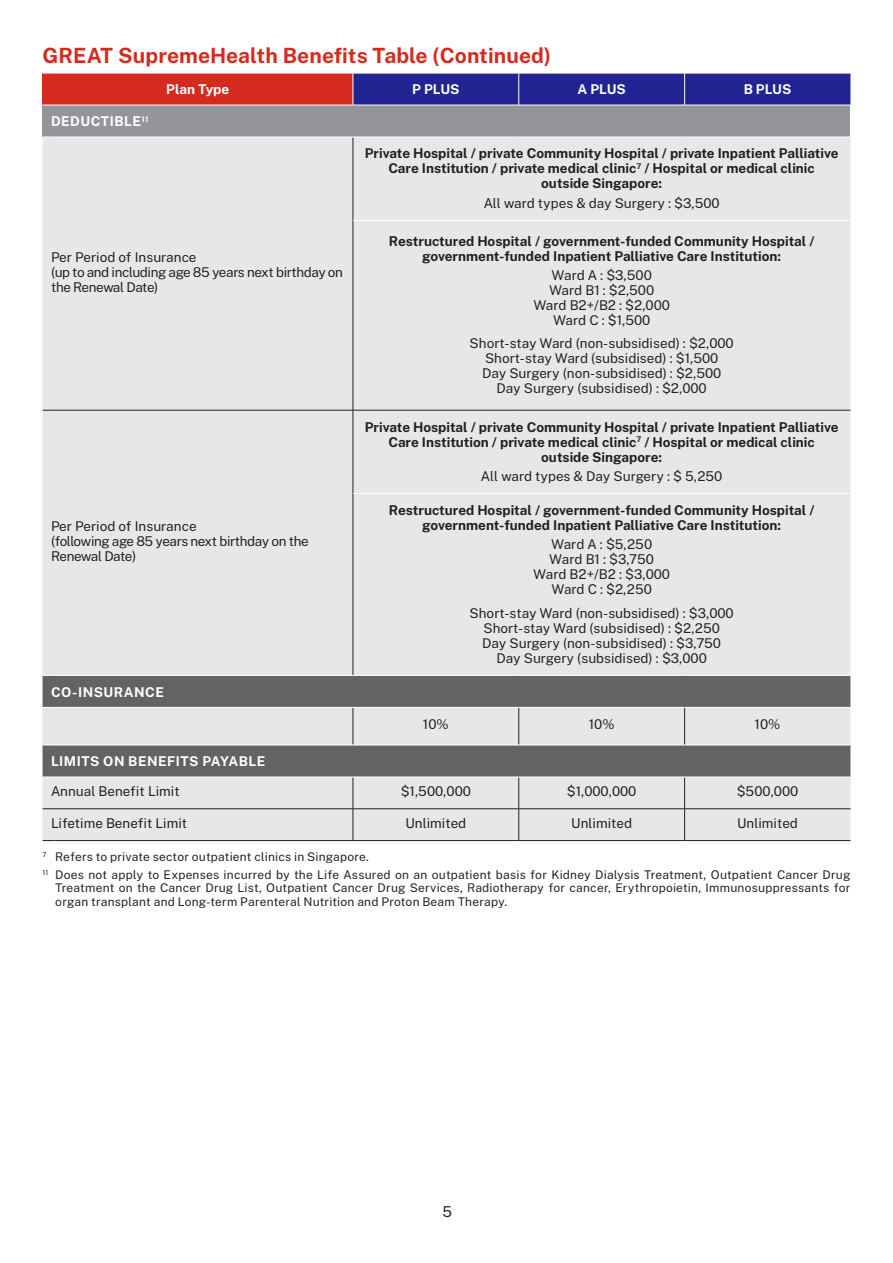
<style>
.page{position:relative;width:893px;height:1263px;background:#fff}
.page>*{position:absolute;margin:0;border:0;box-sizing:border-box;transform-origin:0 0}
.t1{font:700 21px "Public Sans";letter-spacing:.005em;color:#d42b1e}
.t2{font:15px "Public Sans";color:#231f20}
.t3{font:13.5px/15px "Public Sans";letter-spacing:-.005em;color:#231f20;text-align:center}
.t4{font:700 13.5px/15px "Public Sans";color:#231f20;text-align:center}
.t5{font:13.5px/15px "Public Sans";letter-spacing:-.03em;color:#231f20}
.t6{font:700 13.5px "Public Sans";letter-spacing:.035em;color:#fff}
.t7{font:700 13.5px "Public Sans";color:#fff}
.t8{font:12px/17.7px "Public Sans";letter-spacing:.01em;color:#231f20}
</style>
<div class="page">
<div style="left:43px;top:73px;width:310px;height:32px;background:#d42b1e"></div>
<div style="left:354px;top:74px;width:496px;height:31px;background:#212492"></div>
<div style="left:43px;top:105px;width:807px;height:32px;background:#939598"></div>
<div style="left:43px;top:138px;width:807px;height:702px;background:#e6e7e9"></div>
<svg style="left:43px;top:676px;width:807px;height:101px;background:#949597"></svg>
<svg style="left:43px;top:73px;width:13px;height:1px"></svg>
<hr style="left:56px;top:73px;width:297px;height:1px;background:#fff">
<hr style="left:518px;top:73px;width:1px;height:32px;background:#fff">
<hr style="left:684px;top:73px;width:1px;height:32px;background:#fff">
<hr style="left:518px;top:708px;width:1px;height:37px;background:#231f20">
<hr style="left:684px;top:708px;width:1px;height:37px;background:#231f20">
<hr style="left:518px;top:777px;width:1px;height:31px;background:#231f20">
<hr style="left:684px;top:777px;width:1px;height:31px;background:#231f20">
<hr style="left:518px;top:809px;width:1px;height:31px;background:#231f20">
<hr style="left:684px;top:809px;width:1px;height:31px;background:#231f20">
<hr style="left:353px;top:137px;width:1px;height:83px;background:#231f20">
<hr style="left:353px;top:220px;width:1px;height:190px;background:#231f20">
<hr style="left:353px;top:410px;width:1px;height:83px;background:#231f20">
<hr style="left:353px;top:493px;width:1px;height:182px;background:#231f20">
<hr style="left:353px;top:708px;width:1px;height:37px;background:#231f20">
<hr style="left:353px;top:777px;width:1px;height:31px;background:#231f20">
<hr style="left:353px;top:809px;width:1px;height:31px;background:#231f20">
<hr style="left:353px;top:493px;width:166px;height:1px;background:#fff">
<hr style="left:519px;top:493px;width:166px;height:1px;background:#fff">
<hr style="left:685px;top:493px;width:165px;height:1px;background:#fff">
<svg style="left:43px;top:675px;width:13px;height:1px"></svg>
<hr style="left:56px;top:675px;width:297px;height:1px;background:#fff">
<hr style="left:353px;top:675px;width:166px;height:1px;background:#fff">
<hr style="left:519px;top:675px;width:166px;height:1px;background:#fff">
<hr style="left:685px;top:675px;width:165px;height:1px;background:#fff">
<svg style="left:43px;top:707px;width:13px;height:1px"></svg>
<hr style="left:56px;top:707px;width:297px;height:1px;background:#fff">
<hr style="left:353px;top:707px;width:166px;height:1px;background:#fff">
<hr style="left:519px;top:707px;width:166px;height:1px;background:#fff">
<hr style="left:685px;top:707px;width:165px;height:1px;background:#fff">
<svg style="left:43px;top:745px;width:13px;height:1px"></svg>
<hr style="left:56px;top:745px;width:297px;height:1px;background:#fff">
<hr style="left:353px;top:745px;width:166px;height:1px;background:#fff">
<hr style="left:519px;top:745px;width:166px;height:1px;background:#fff">
<hr style="left:685px;top:745px;width:165px;height:1px;background:#fff">
<svg style="left:43px;top:777px;width:13px;height:1px"></svg>
<hr style="left:56px;top:777px;width:297px;height:1px;background:#fff">
<hr style="left:353px;top:777px;width:166px;height:1px;background:#fff">
<hr style="left:519px;top:777px;width:166px;height:1px;background:#fff">
<hr style="left:685px;top:777px;width:165px;height:1px;background:#fff">
<svg style="left:43px;top:105px;width:13px;height:1px"></svg>
<hr style="left:56px;top:105px;width:297px;height:1px;background:#fff">
<hr style="left:353px;top:105px;width:166px;height:1px;background:#fff">
<hr style="left:519px;top:105px;width:166px;height:1px;background:#fff">
<hr style="left:685px;top:105px;width:165px;height:1px;background:#fff">
<svg style="left:43px;top:137px;width:13px;height:1px"></svg>
<hr style="left:353px;top:137px;width:166px;height:1px;background:#fff">
<hr style="left:353px;top:410px;width:166px;height:1px;background:#231f20">
<hr style="left:519px;top:410px;width:166px;height:1px;background:#231f20">
<hr style="left:685px;top:410px;width:165px;height:1px;background:#231f20">
<svg style="left:43px;top:410px;width:13px;height:1px"></svg>
<hr style="left:56px;top:410px;width:297px;height:1px;background:#231f20">
<svg style="left:43px;top:840px;width:13px;height:1px"></svg>
<hr style="left:56px;top:840px;width:297px;height:1px;background:#231f20">
<hr style="left:353px;top:840px;width:166px;height:1px;background:#231f20">
<hr style="left:519px;top:840px;width:166px;height:1px;background:#231f20">
<hr style="left:685px;top:840px;width:165px;height:1px;background:#231f20">
<svg style="left:43px;top:808px;width:13px;height:1px"></svg>
<hr style="left:56px;top:808px;width:297px;height:1px;background:#231f20">
<hr style="left:353px;top:808px;width:166px;height:1px;background:#231f20">
<hr style="left:519px;top:808px;width:166px;height:1px;background:#231f20">
<hr style="left:685px;top:808px;width:165px;height:1px;background:#231f20">
<hr style="left:353px;top:220px;width:166px;height:1px;background:#fff">
<hr style="left:519px;top:220px;width:166px;height:1px;background:#fff">
<hr style="left:685px;top:220px;width:165px;height:1px;background:#fff">
<h1 class="t1" style="left:43px;top:41px;width:510px">GREAT SupremeHealth Benefits Table (Continued)</h1>
<p class="t7" style="left:166px;top:81px;width:65px">Plan Type</p>
<p class="t6" style="left:412px;top:81px;width:49px">P PLUS</p>
<p class="t6" style="left:578px;top:81px;width:50px">A PLUS</p>
<p class="t6" style="left:744px;top:81px;width:49px">B PLUS</p>
<p class="t6" style="left:51px;top:113px;width:99px">DEDUCTIBLE<sup>11</sup></p>
<p class="t5" style="left:51px;top:249px;width:294px">Per Period of Insurance<br>(up to and including age 85 years next birthday on the Renewal Date)</p>
<p class="t5" style="left:51px;top:518px;width:259px">Per Period of Insurance<br>(following age 85 years next birthday on the<br>Renewal Date)</p>
<p class="t6" style="left:51px;top:683px;width:114px">CO-INSURANCE</p>
<p class="t4" style="left:365px;top:146px;width:475px">Private Hospital / private Community Hospital / private Inpatient Palliative<br>Care Institution / private medical clinic<sup>7</sup> / Hospital or medical clinic outside Singapore:</p>
<p class="t3" style="left:484px;top:195px;width:238px">All ward types &amp; day Surgery : $3,500</p>
<p class="t4" style="left:389px;top:233px;width:427px">Restructured Hospital / government-funded Community Hospital / government-funded Inpatient Palliative Care Institution:</p>
<p class="t3" style="left:533px;top:267px;width:138px">Ward A : $3,500<br>Ward B1 : $2,500<br>Ward B2+/B2 : $2,000<br>Ward C : $1,500</p>
<p class="t3" style="left:470px;top:335px;width:266px">Short-stay Ward (non-subsidised) : $2,000<br>Short-stay Ward (subsidised) : $1,500<br>Day Surgery (non-subsidised) : $2,500<br>Day Surgery (subsidised) : $2,000</p>
<p class="t4" style="left:365px;top:419px;width:475px">Private Hospital / private Community Hospital / private Inpatient Palliative<br>Care Institution / private medical clinic<sup>7</sup> / Hospital or medical clinic outside Singapore:</p>
<p class="t3" style="left:481px;top:468px;width:243px">All ward types &amp; Day Surgery : $ 5,250</p>
<p class="t4" style="left:389px;top:502px;width:427px">Restructured Hospital / government-funded Community Hospital / government-funded Inpatient Palliative Care Institution:</p>
<p class="t3" style="left:533px;top:536px;width:138px">Ward A : $5,250<br>Ward B1 : $3,750<br>Ward B2+/B2 : $3,000<br>Ward C : $2,250</p>
<p class="t3" style="left:470px;top:605px;width:266px">Short-stay Ward (non-subsidised) : $3,000<br>Short-stay Ward (subsidised) : $2,250<br>Day Surgery (non-subsidised) : $3,750<br>Day Surgery (subsidised) : $3,000</p>
<p class="t3" style="left:423px;top:716px;width:27px">10%</p>
<p class="t3" style="left:589px;top:716px;width:27px">10%</p>
<p class="t3" style="left:755px;top:716px;width:27px">10%</p>
<p class="t6" style="left:51px;top:752px;width:216px">LIMITS ON BENEFITS PAYABLE</p>
<p class="t3" style="left:51px;top:783px;width:130px">Annual Benefit Limit</p>
<p class="t3" style="left:401px;top:783px;width:72px">$1,500,000</p>
<p class="t3" style="left:567px;top:783px;width:71px">$1,000,000</p>
<p class="t3" style="left:737px;top:783px;width:63px">$500,000</p>
<p class="t3" style="left:51px;top:815px;width:138px">Lifetime Benefit Limit</p>
<p class="t3" style="left:405px;top:815px;width:62px">Unlimited</p>
<p class="t3" style="left:571px;top:815px;width:62px">Unlimited</p>
<p class="t3" style="left:737px;top:815px;width:62px">Unlimited</p>
<p class="t8" style="left:43px;top:847px;width:809px"><sup>7</sup> Refers to private sector outpatient clinics in Singapore.<br><sup>11</sup> Does not apply to Expenses incurred by the Life Assured on an outpatient basis for Kidney Dialysis Treatment, Outpatient Cancer Drug</p>
<p class="t8" style="left:55px;top:881px;width:797px;line-height:13.5px">Treatment on the Cancer Drug List, Outpatient Cancer Drug Services, Radiotherapy for cancer, Erythropoietin, Immunosuppressants for organ transplant and Long-term Parenteral Nutrition and Proton Beam Therapy.</p>
<p class="t2" style="left:442px;top:1200px;width:11px">5</p>
</div>
